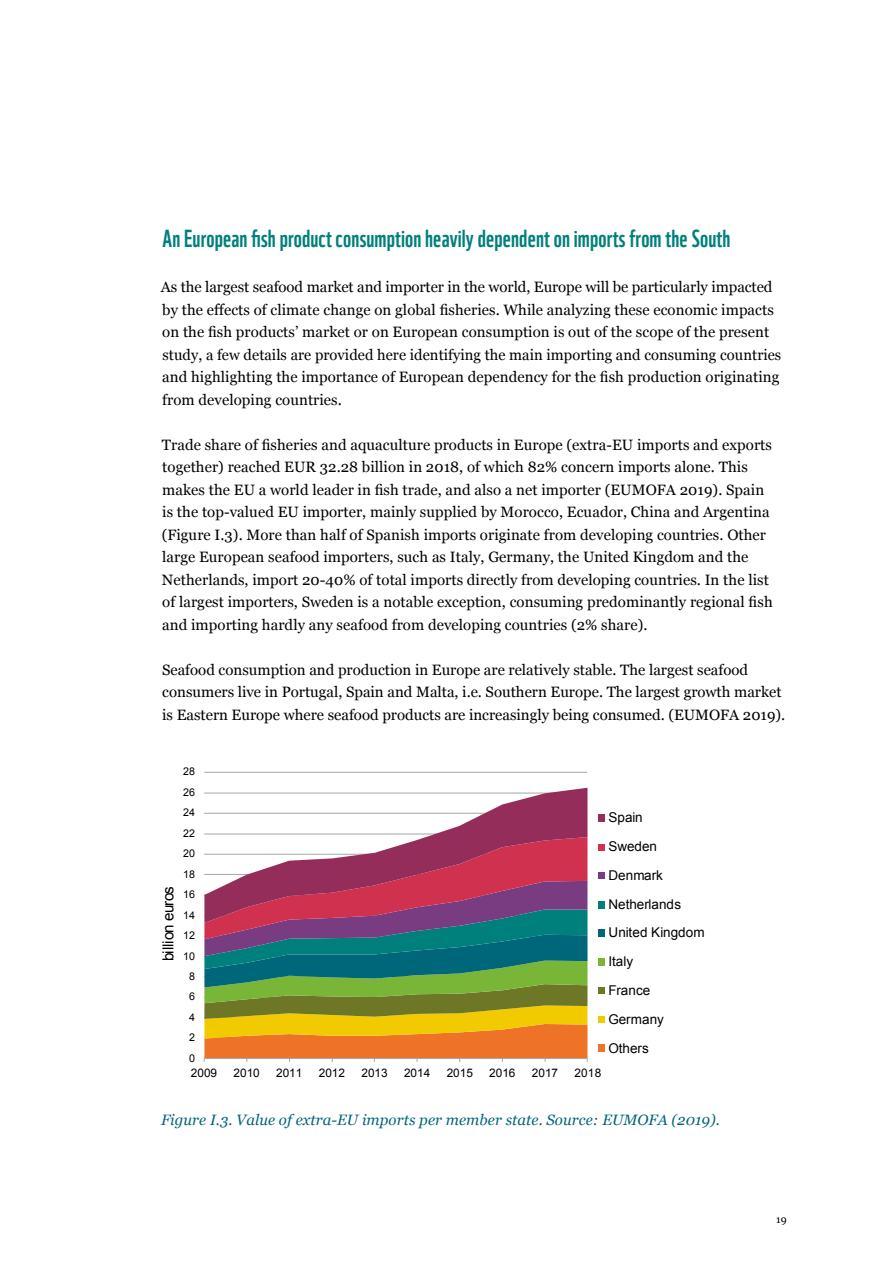
<style>
.page{position:relative;width:893px;height:1263px;background:#fff}
.page>*{position:absolute;margin:0;border:0;box-sizing:border-box;transform-origin:0 0}
.t1{font:24px "WWF";letter-spacing:.005em;color:#00807c}
.t2{font:15.15px "Arial";color:#000}
.t3{font:15px/22.5px "Georgia";letter-spacing:.005em;color:#000}
.t4{font:italic 15px "Georgia";letter-spacing:.005em;color:#006679}
.t5{font:13.5px/28.8px "Arial";color:#000}
.t6{font:11.85px "Arial";color:#000}
.t7{font:10.65px "Arial";color:#000}
.t8{font:10.5px "Georgia";color:#000}
</style>
<div class="page">
<hr style="left:204px;top:772px;width:383px;height:1px;background:#a3a8a7">
<svg style="left:204px;top:788px;width:383px;height:49px"></svg>
<svg style="left:204px;top:837px;width:384px;height:225px;background:#93755b"></svg>
<div style="left:598px;top:815px;width:6px;height:7px;background:#952d5b"></div>
<svg style="left:598px;top:844px;width:6px;height:6px"></svg>
<div style="left:598px;top:872px;width:6px;height:7px;background:#7a3c80"></div>
<div style="left:598px;top:901px;width:6px;height:7px;background:#00807c"></div>
<div style="left:598px;top:930px;width:6px;height:7px;background:#006679"></div>
<div style="left:598px;top:958px;width:6px;height:8px;background:#79b638"></div>
<div style="left:598px;top:987px;width:6px;height:7px;background:#6e7725"></div>
<div style="left:598px;top:1016px;width:6px;height:7px;background:#f2ca00"></div>
<div style="left:598px;top:1045px;width:6px;height:7px;background:#ee7326"></div>
<h1 class="t1" style="left:163px;top:220px;width:569px">An European fish product consumption heavily dependent on imports from the South</h1>
<p class="t3" style="left:161px;top:275px;width:622px">As the largest seafood market and importer in the world, Europe will be particularly impacted by the effects of climate change on global fisheries. While analyzing these economic impacts on the fish products’ market or on European consumption is out of the scope of the present study, a few details are provided here identifying the main importing and consuming countries and highlighting the importance of European dependency for the fish production originating from developing countries.</p>
<p class="t3" style="left:162px;top:433px;width:612px">Trade share of fisheries and aquaculture products in Europe (extra-EU imports and exports together) reached EUR 32.28 billion in 2018, of which 82% concern imports alone. This makes the EU a world leader in fish trade, and also a net importer (EUMOFA 2019). Spain is the top-valued EU importer, mainly supplied by Morocco, Ecuador, China and Argentina (Figure I.3). More than half of Spanish imports originate from developing countries. Other large European seafood importers, such as Italy, Germany, the United Kingdom and the Netherlands, import 20-40% of total imports directly from developing countries. In the list of largest importers, Sweden is a notable exception, consuming predominantly regional fish and importing hardly any seafood from developing countries (2% share).</p>
<p class="t3" style="left:162px;top:658px;width:625px">Seafood consumption and production in Europe are relatively stable. The largest seafood consumers live in Portugal, Spain and Malta, i.e. Southern Europe. The largest growth market is Eastern Europe where seafood products are increasingly being consumed. (EUMOFA 2019).</p>
<p class="t7" style="left:183px;top:765px;width:13px">28</p>
<p class="t2" style="left:158px;top:961px;width:76px;rotate:-90deg">noi l l ib sorue</p>
<p class="t7" style="left:183px;top:785px;width:13px">26</p>
<p class="t7" style="left:183px;top:806px;width:13px">24</p>
<p class="t7" style="left:183px;top:826px;width:13px">22</p>
<p class="t7" style="left:183px;top:846px;width:13px">20</p>
<p class="t7" style="left:183px;top:867px;width:13px">18</p>
<p class="t7" style="left:183px;top:887px;width:13px">16</p>
<p class="t7" style="left:183px;top:908px;width:13px">14</p>
<p class="t7" style="left:183px;top:928px;width:13px">12</p>
<p class="t7" style="left:183px;top:949px;width:13px">10</p>
<p class="t7" style="left:189px;top:969px;width:7px">8</p>
<p class="t7" style="left:189px;top:990px;width:7px">6</p>
<p class="t7" style="left:189px;top:1010px;width:7px">4</p>
<p class="t7" style="left:189px;top:1030px;width:7px">2</p>
<p class="t7" style="left:189px;top:1051px;width:7px">0</p>
<p class="t6" style="left:191px;top:1065px;width:28px">2009</p>
<p class="t6" style="left:234px;top:1065px;width:28px">2010</p>
<p class="t6" style="left:276px;top:1065px;width:28px">2011</p>
<p class="t6" style="left:319px;top:1065px;width:28px">2012</p>
<p class="t6" style="left:361px;top:1065px;width:28px">2013</p>
<p class="t6" style="left:404px;top:1065px;width:28px">2014</p>
<p class="t6" style="left:447px;top:1065px;width:28px">2015</p>
<p class="t6" style="left:489px;top:1065px;width:28px">2016</p>
<p class="t6" style="left:532px;top:1065px;width:28px">2017</p>
<p class="t6" style="left:574px;top:1065px;width:28px">2018</p>
<p class="t5" style="left:608px;top:803px;width:98px">Spain<br>Sweden<br>Denmark<br>Netherlands<br>United Kingdom<br>Italy<br>France<br>Germany<br>Others</p>
<p class="t4" style="left:161px;top:1109px;width:560px">Figure I.3. Value of extra-EU imports per member state. Source: EUMOFA (2019).</p>
<p class="t8" style="left:776px;top:1211px;width:12px">19</p>
</div>
